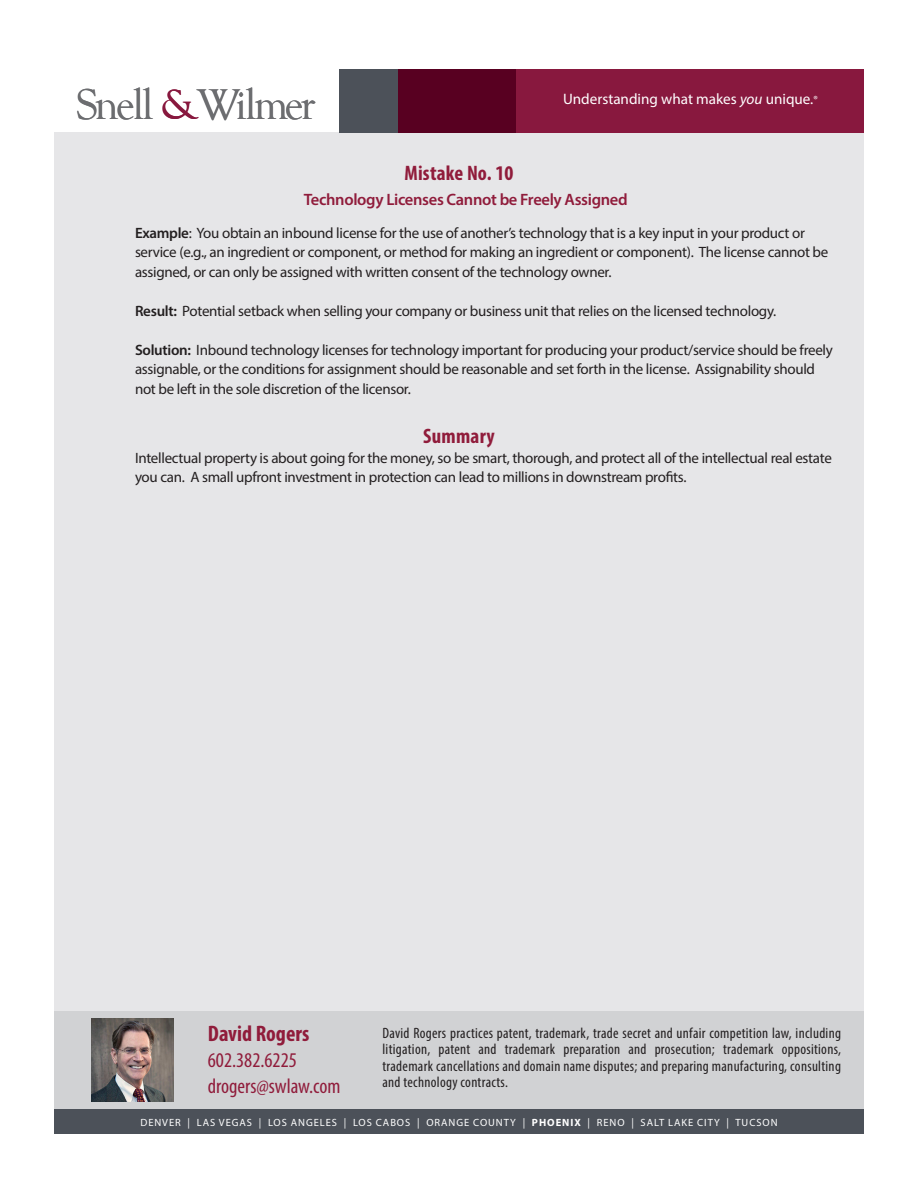
<style>
.page{position:relative;width:918px;height:1188px;background:#fff}
.page>*{position:absolute;margin:0;border:0;box-sizing:border-box;transform-origin:0 0}
.t1{font:44.1px "Goudy Old Style T";letter-spacing:-.06em;color:#6c6d70}
.Attny_Name{font:700 condensed 22.5px "Myriad Pro";color:#901c3b}
.contact{font:condensed 21px "Myriad Pro";color:#901c3b}
.byline{font:700 condensed 21px "Myriad Pro";letter-spacing:.01em;color:#901c3b}
.indent{font:600 16.5px "Myriad Pro";letter-spacing:-.02em;color:#901c3b}
.t2{font:15.15px "Myriad Pro";color:#fff}
.byline-2{font:15px/19.5px "Myriad Pro";letter-spacing:-.02em;color:#231f20}
.bio{font:condensed 15px/16.5px "Myriad Pro";letter-spacing:.02em;color:#231f20;text-align:justify}
.t3{font:10.5px "Myriad Pro";letter-spacing:.09em;color:#fff}
.s1{color:#88183e}
.s2{font-style:italic}
.s3{font-size:10.5px}
.s4{font-weight:600}
.s5{font-weight:700}
</style>
<div class="page">
<div style="left:54px;top:133px;width:810px;height:1001px;background:#e6e6e8"></div>
<div style="left:340px;top:69px;width:524px;height:64px;background:#88183e"></div>
<div style="left:397px;top:69px;width:119px;height:64px;background:#580021"></div>
<div style="left:339px;top:69px;width:58px;height:64px;background:#4c5159"></div>
<div style="left:54px;top:1011px;width:810px;height:114px;background:#d1d2d4"></div>
<img style="left:92px;top:1019px;width:82px;height:83px">
<div style="left:54px;top:1109px;width:810px;height:25px;background:#4c5159"></div>
<h1 class="t1" style="left:76px;top:81px;width:241px">Snell <span class="s1">&amp;</span>Wilmer</h1>
<p class="t2" style="left:563px;top:90px;width:256px">Understanding what makes <span class="s2">you</span> unique.<span class="s3">®</span></p>
<p class="byline" style="left:405px;top:160px;width:110px">Mistake No. 10</p>
<p class="indent" style="left:304px;top:189px;width:325px">Technology Licenses Cannot be Freely Assigned</p>
<p class="byline-2" style="left:135px;top:223px;width:695px"><span class="s4">Example</span>: You obtain an inbound license for the use of another’s technology that is a key input in your product or service (e.g., an ingredient or component, or method for making an ingredient or component). The license cannot be assigned, or can only be assigned with written consent of the technology owner.</p>
<p class="byline-2" style="left:135px;top:301px;width:643px"><span class="s4">Result:</span> Potential setback when selling your company or business unit that relies on the licensed technology.</p>
<p class="byline-2" style="left:135px;top:340px;width:699px"><span class="s4">Solution:</span> Inbound technology licenses for technology important for producing your product/service should be freely assignable, or the conditions for assignment should be reasonable and set forth in the license. Assignability should not be left in the sole discretion of the licensor.</p>
<p class="byline" style="left:423px;top:423px;width:73px">Summary</p>
<p class="byline-2" style="left:135px;top:448px;width:698px">Intellectual property is about going for the money, so be smart, thorough, and protect all of the intellectual real estate you can. A small upfront investment in protection can lead to millions in downstream profits.</p>
<p class="Attny_Name" style="left:208px;top:1019px;width:103px">David Rogers</p>
<p class="contact" style="left:208px;top:1047px;width:90px">602.382.6225</p>
<p class="contact" style="left:208px;top:1074px;width:134px">drogers@swlaw.com</p>
<p class="bio" style="left:382px;top:1024px;width:460px">David Rogers practices patent, trademark, trade secret and unfair competition law, including litigation, patent and trademark preparation and prosecution; trademark oppositions, trademark cancellations and domain name disputes; and preparing manufacturing, consulting and technology contracts.</p>
<p class="t3" style="left:140px;top:1116px;width:639px">DENVER | LAS VEGAS | LOS ANGELES | LOS CABOS | ORANGE COUNTY | <span class="s5">PHOENIX</span> | RENO | SALT LAKE CITY | TUCSON</p>
</div>
